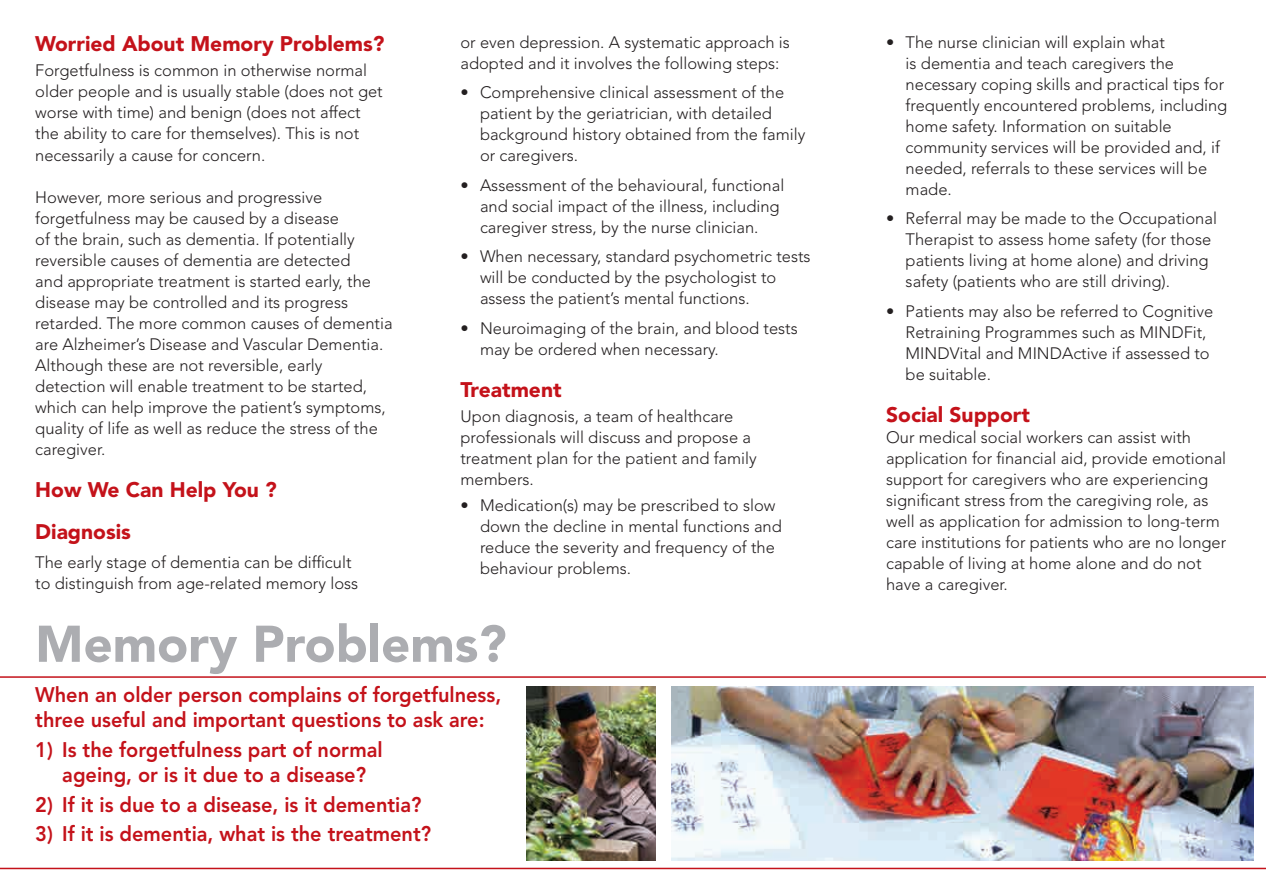
<style>
.page{position:relative;width:1266px;height:896px;background:#fff}
.page>*{position:absolute;margin:0;border:0;box-sizing:border-box;transform-origin:0 0}
.t1{font:900 51px "Avenir LT Std";color:#acadb1}
.t2{font:800 21px/25.2px "Avenir LT Std";color:#c4121a;scale:.95 1}
.t3{font:900 21px/42px "Avenir LT Std";color:#c4121a}
.t4{font:300 16.5px/21px "Avenir LT Std";color:#231f20}
</style>
<div class="page">
<hr style="left:0;top:676px;width:1265px;height:1px;background:#c4121a">
<hr style="left:0;top:867px;width:1265px;height:2px;background:#c4121a">
<img style="left:671px;top:686px;width:582px;height:174px">
<img style="left:527px;top:686px;width:128px;height:174px">
<p class="t3" style="left:35px;top:23px;width:351px">Worried About Memory Problems?</p>
<p class="t4" style="left:35px;top:60px;width:349px">Forgetfulness is common in otherwise normal older people and is usually stable (does not get worse with time) and benign (does not affect the ability to care for themselves). This is not necessarily a cause for concern.</p>
<p class="t4" style="left:35px;top:186px;width:359px">However, more serious and progressive forgetfulness may be caused by a disease<br>of the brain, such as dementia. If potentially reversible causes of dementia are detected<br>and appropriate treatment is started early, the disease may be controlled and its progress retarded. The more common causes of dementia are Alzheimer’s Disease and Vascular Dementia.<br>Although these are not reversible, early detection will enable treatment to be started, which can help improve the patient’s symptoms, quality of life as well as reduce the stress of the caregiver.</p>
<p class="t3" style="left:35px;top:468px;width:243px">How We Can Help You ?<br>Diagnosis</p>
<p class="t4" style="left:35px;top:552px;width:324px">The early stage of dementia can be difficult to distinguish from age-related memory loss</p>
<p class="t4" style="left:460px;top:32px;width:331px">or even depression. A systematic approach is adopted and it involves the following steps:</p>
<p class="t4" style="left:480px;top:82px;width:327px;text-indent:-20px">• Comprehensive clinical assessment of the patient by the geriatrician, with detailed background history obtained from the family or caregivers.</p>
<p class="t4" style="left:480px;top:175px;width:306px;text-indent:-20px">• Assessment of the behavioural, functional and social impact of the illness, including caregiver stress, by the nurse clinician.</p>
<p class="t4" style="left:480px;top:246px;width:332px;text-indent:-20px">• When necessary, standard psychometric tests will be conducted by the psychologist to assess the patient’s mental functions.</p>
<p class="t4" style="left:480px;top:318px;width:319px;text-indent:-20px">• Neuroimaging of the brain, and blood tests may be ordered when necessary.</p>
<p class="t3" style="left:460px;top:368px;width:103px">Treatment</p>
<p class="t4" style="left:460px;top:406px;width:298px">Upon diagnosis, a team of healthcare professionals will discuss and propose a treatment plan for the patient and family members.</p>
<p class="t4" style="left:480px;top:494px;width:303px;text-indent:-20px">• Medication(s) may be prescribed to slow down the decline in mental functions and reduce the severity and frequency of the behaviour problems.</p>
<h1 class="t1" style="left:35px;top:613px;width:473px">Memory Problems?</h1>
<p class="t2" style="left:35px;top:682px;width:492px">When an older person complains of forgetfulness, three useful and important questions to ask are:</p>
<p class="t2" style="left:35px;top:737px;width:367px;text-align:center">1) Is the forgetfulness part of normal ageing, or is it due to a disease?</p>
<p class="t2" style="left:35px;top:791px;width:408px">2) If it is due to a disease, is it dementia?</p>
<p class="t2" style="left:35px;top:821px;width:418px">3) If it is dementia, what is the treatment?</p>
<p class="t4" style="left:905px;top:32px;width:323px;text-indent:-20px">• The nurse clinician will explain what<br>is dementia and teach caregivers the necessary coping skills and practical tips for frequently encountered problems, including home safety. Information on suitable community services will be provided and, if needed, referrals to these services will be made.</p>
<p class="t4" style="left:905px;top:208px;width:313px;text-indent:-20px">• Referral may be made to the Occupational Therapist to assess home safety (for those patients living at home alone) and driving safety (patients who are still driving).</p>
<p class="t4" style="left:905px;top:301px;width:309px;text-indent:-20px">• Patients may also be referred to Cognitive Retraining Programmes such as MINDFit, MINDVital and MINDActive if assessed to be suitable.</p>
<p class="t3" style="left:886px;top:393px;width:145px">Social Support</p>
<p class="t4" style="left:886px;top:427px;width:341px">Our medical social workers can assist with application for financial aid, provide emotional support for caregivers who are experiencing significant stress from the caregiving role, as well as application for admission to long-term care institutions for patients who are no longer capable of living at home alone and do not have a caregiver.</p>
</div>
